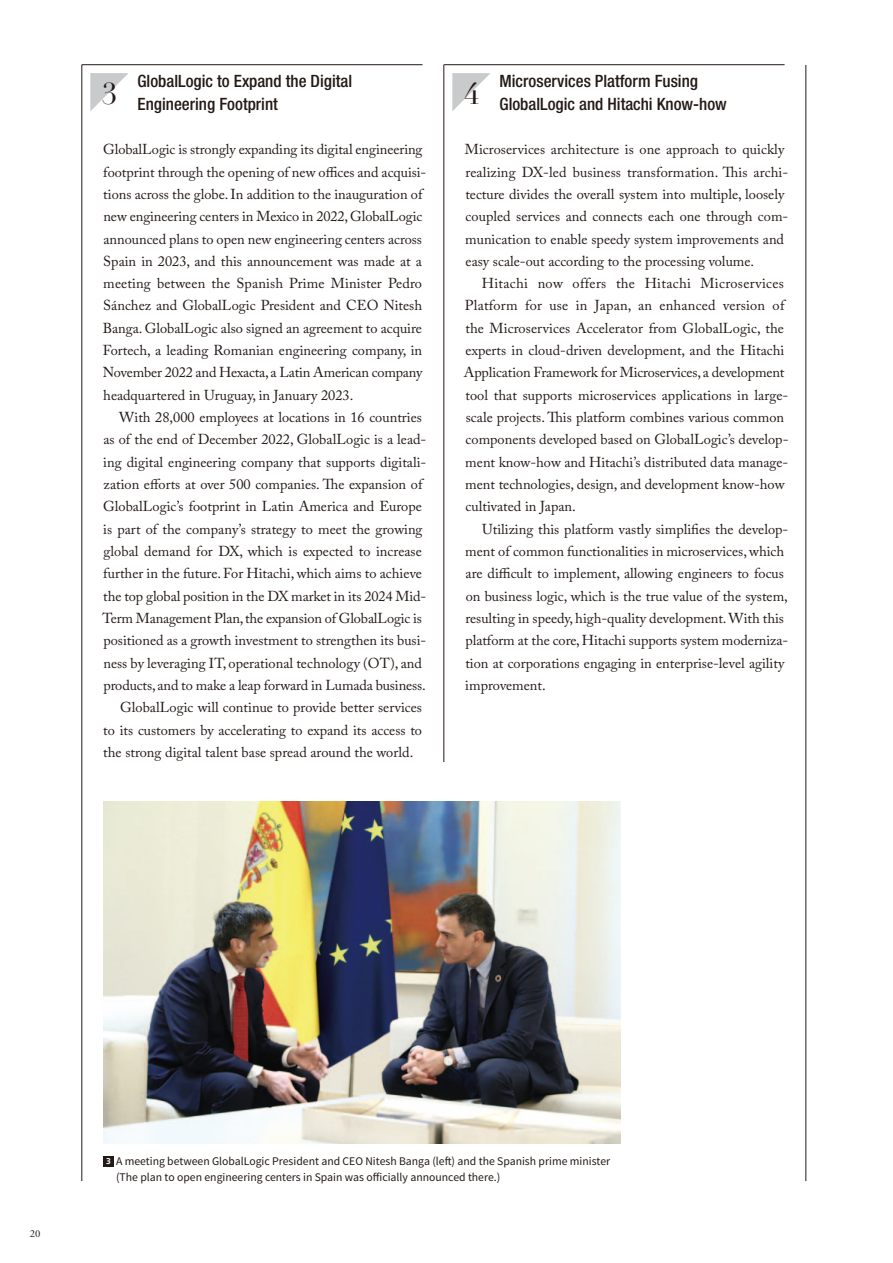
<style>
.page{position:relative;width:893px;height:1263px;background:#fff}
.page>*{position:absolute;margin:0;border:0;box-sizing:border-box;transform-origin:0 0}
.t1{font:29.7px "Didot LT Pro";color:#231916}
.t2{font:500 condensed 16.95px/22.4px "Helvetica Neue LT Std";color:#231916}
.t3{font:14.4px/22.4px "Adobe Caslon Pro";color:#231916}
.t4{font:11.7px/15.9px "Source Sans Pro";color:#231916}
.t5{font:10.65px "Adobe Garamond Pro";color:#231916}
.s1{font-family:"Frutiger LT Std";font-weight:700;font-size:8.55px;color:#fff}
</style>
<div class="page">
<hr style="left:82px;top:65px;width:1px;height:1116px;background:#231916">
<hr style="left:444px;top:65px;width:1px;height:1116px;background:#231916">
<hr style="left:805px;top:65px;width:1px;height:1116px;background:#231916">
<hr style="left:82px;top:64px;width:340px;height:1px;background:#231916">
<svg style="left:90px;top:73px;width:38px;height:38px"></svg>
<hr style="left:444px;top:64px;width:340px;height:1px;background:#231916">
<svg style="left:452px;top:73px;width:39px;height:38px"></svg>
<div style="left:429px;top:763px;width:29px;height:418px;background:#fff"></div>
<img style="left:103px;top:802px;width:517px;height:342px">
<div style="left:103px;top:1156px;width:11px;height:11px;background:#231916"></div>
<p class="t2" style="left:138px;top:72px;width:216px">GlobalLogic to Expand the Digital<br>Engineering Footprint</p>
<p class="t3" style="left:103px;top:140px;width:325px">GlobalLogic is strongly expanding its digital engineering footprint through the opening of new offices and acquisi&shy;tions across the globe. In addition to the inauguration of new engineering centers in Mexico in 2022, GlobalLogic announced plans to open new engineering centers across Spain in 2023, and this announcement was made at a meeting between the Spanish Prime Minister Pedro Sánchez and GlobalLogic President and CEO Nitesh Banga. GlobalLogic also signed an agreement to acquire Fortech, a leading Romanian engineering company, in November 2022 and Hexacta, a Latin American company headquartered in Uruguay, in January 2023.</p>
<p class="t3" style="left:119px;top:408px;width:304px">With 28,000 employees at locations in 16 countries</p>
<p class="t3" style="left:104px;top:430px;width:324px">as of the end of December 2022, GlobalLogic is a lead-</p>
<p class="t3" style="left:103px;top:452px;width:325px">ing digital engineering company that supports digitali-</p>
<p class="t3" style="left:104px;top:475px;width:320px">zation efforts at over 500 companies. The expansion of</p>
<p class="t3" style="left:103px;top:497px;width:320px">GlobalLogic’s footprint in Latin America and Europe</p>
<p class="t3" style="left:103px;top:519px;width:321px">is part of the company’s strategy to meet the growing</p>
<p class="t3" style="left:104px;top:542px;width:320px">global demand for DX, which is expected to increase</p>
<p class="t3" style="left:103px;top:564px;width:320px">further in the future. For Hitachi, which aims to achieve</p>
<p class="t3" style="left:103px;top:586px;width:325px">the top global position in the DX market in its 2024 Mid-</p>
<p class="t3" style="left:102px;top:609px;width:321px">Term Management Plan, the expansion of GlobalLogic is</p>
<p class="t3" style="left:103px;top:631px;width:324px">positioned as a growth investment to strengthen its busi-</p>
<p class="t3" style="left:103px;top:653px;width:320px">ness by leveraging IT, operational technology (OT), and</p>
<p class="t3" style="left:103px;top:676px;width:324px">products, and to make a leap forward in Lumada business.</p>
<p class="t3" style="left:120px;top:698px;width:303px">GlobalLogic will continue to provide better services</p>
<p class="t3" style="left:103px;top:720px;width:320px">to its customers by accelerating to expand its access to</p>
<p class="t3" style="left:103px;top:743px;width:312px">the strong digital talent base spread around the world.</p>
<h1 class="t1" style="left:102px;top:76px;width:17px">3</h1>
<p class="t2" style="left:499px;top:72px;width:229px">Microservices Platform Fusing<br>GlobalLogic and Hitachi Know-how</p>
<p class="t3" style="left:465px;top:140px;width:325px">Microservices architecture is one approach to quickly realizing DX-led business transformation. This archi&shy;tecture divides the overall system into multiple, loosely coupled services and connects each one through com&shy;munication to enable speedy system improvements and easy scale-out according to the processing volume.</p>
<p class="t3" style="left:464px;top:274px;width:326px;text-indent:18px">Hitachi now offers the Hitachi Microservices Platform for use in Japan, an enhanced version of the Microservices Accelerator from GlobalLogic, the experts in cloud-driven development, and the Hitachi Application Framework for Microservices, a development tool that supports microservices applications in large&shy;scale projects. This platform combines various common components developed based on GlobalLogic’s develop&shy;ment know-how and Hitachi’s distributed data manage&shy;ment technologies, design, and development know-how cultivated in Japan.</p>
<p class="t3" style="left:465px;top:519px;width:325px;text-indent:17px">Utilizing this platform vastly simplifies the develop&shy;ment of common functionalities in microservices, which are difficult to implement, allowing engineers to focus on business logic, which is the true value of the system, resulting in speedy, high-quality development. With this platform at the core, Hitachi supports system moderniza&shy;tion at corporations engaging in enterprise-level agility improvement.</p>
<h1 class="t1" style="left:464px;top:76px;width:17px">4</h1>
<p class="t5" style="left:30px;top:1228px;width:12px">20</p>
<p class="t4" style="left:116px;top:1154px;width:496px;text-indent:-10px"><span class="s1">3</span> A meeting between GlobalLogic President and CEO Nitesh Banga (left) and the Spanish prime minister (The plan to open engineering centers in Spain was officially announced there.)</p>
</div>
